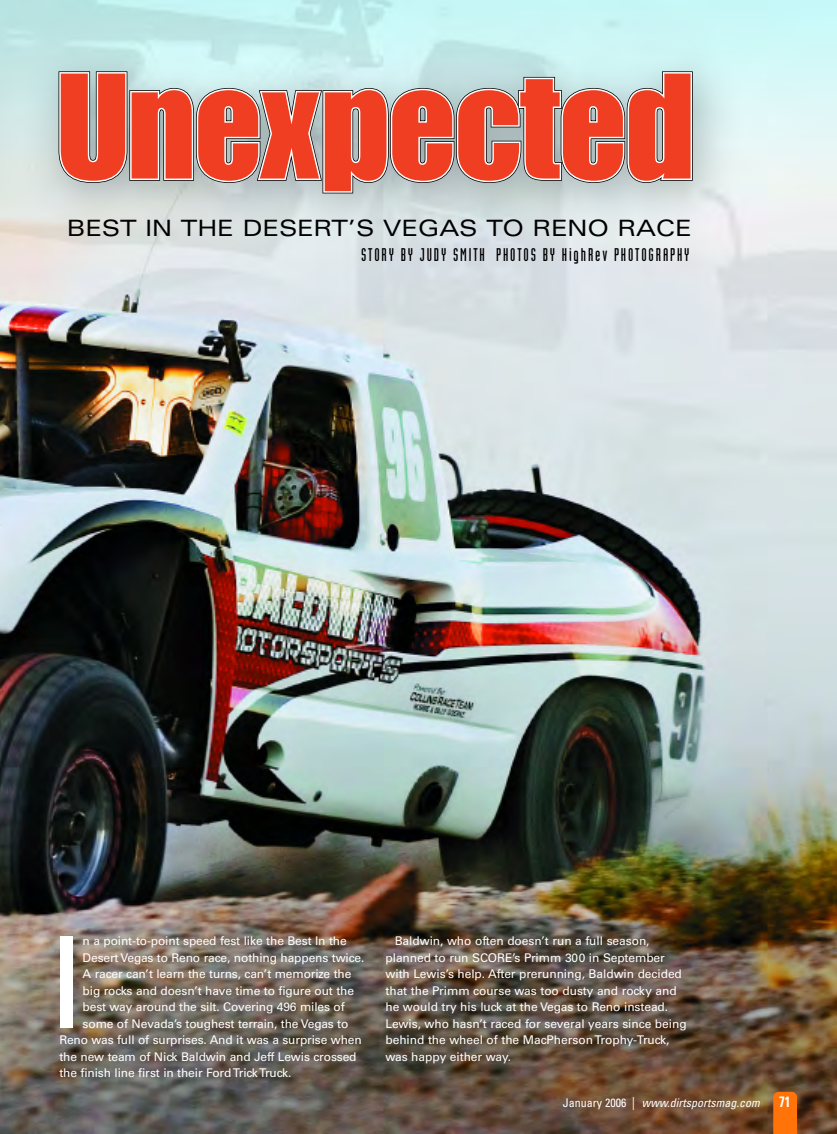
<style>
.page{position:relative;width:837px;height:1134px;background:#fff}
.page>*{position:absolute;margin:0;border:0;box-sizing:border-box;transform-origin:0 0}
.t1{font:126.3px "Univers";color:#fff}
.t2{font:expanded 22.5px "Univers";letter-spacing:-.005em;color:#000}
.t3{font:18px "Industria Solid";letter-spacing:.105em;color:#000}
.t4{font:700 condensed 15px "Univers";color:#fff;scale:.85 1}
.t5{font:12px/16.5px "Univers";letter-spacing:-.01em;color:#fff}
.t6{font:italic condensed 12px "Univers";color:#fff}
.s1{font-style:normal}
.s2{font-weight:300;font-style:normal;font-stretch:ultra-condensed;font-size:18px}
</style>
<div class="page">
<img style="left:0;top:0;width:837px;height:1134px">
<svg style="left:773px;top:1092px;width:24px;height:42px"></svg>
<svg style="left:56px;top:71px;width:637px;height:122px;background:#d87a6a"></svg>
<h2 class="t2" style="left:67px;top:219px;width:626px">BEST IN THE DESERT’S VEGAS TO RENO RACE</h2>
<h3 class="t3" style="left:361px;top:248px;width:330px">STORY BY JUDY SMITH PHOTOS BY HighRev PHOTOGRAPHY</h3>
<h1 class="t1" style="left:49px;top:937px;width:37px">I</h1>
<p class="t5" style="left:83px;top:934px;width:266px">n a point-to-point speed fest like the Best In the</p>
<p class="t5" style="left:83px;top:950px;width:283px">Desert Vegas to Reno race, nothing happens twice.</p>
<p class="t5" style="left:83px;top:967px;width:270px">A racer can’t learn the turns, can’t memorize the</p>
<p class="t5" style="left:83px;top:983px;width:273px">big rocks and doesn’t have time to figure out the</p>
<p class="t5" style="left:83px;top:1000px;width:264px">best way around the silt. Covering 496 miles of</p>
<p class="t5" style="left:83px;top:1016px;width:267px">some of Nevada’s toughest terrain, the Vegas to</p>
<p class="t5" style="left:59px;top:1033px;width:304px">Reno was full of surprises. And it was a surprise when</p>
<p class="t5" style="left:59px;top:1049px;width:299px">the new team of Nick Baldwin and Jeff Lewis crossed</p>
<p class="t5" style="left:59px;top:1066px;width:233px">the finish line first in their Ford Trick Truck.</p>
<p class="t5" style="left:386px;top:934px;width:303px;text-indent:9px">Baldwin, who often doesn’t run a full season, planned to run SCORE’s Primm 300 in September with Lewis’s help. After prerunning, Baldwin decided that the Primm course was too dusty and rocky and he would try his luck at the Vegas to Reno instead.<br>Lewis, who hasn’t raced for several years since being behind the wheel of the MacPherson Trophy-Truck, was happy either way.</p>
<p class="t6" style="left:563px;top:1098px;width:198px"><span class="s1">January 2006</span> <span class="s2">I</span> www.dirtsportsmag.com</p>
<p class="t4" style="left:779px;top:1096px;width:15px">71</p>
</div>
